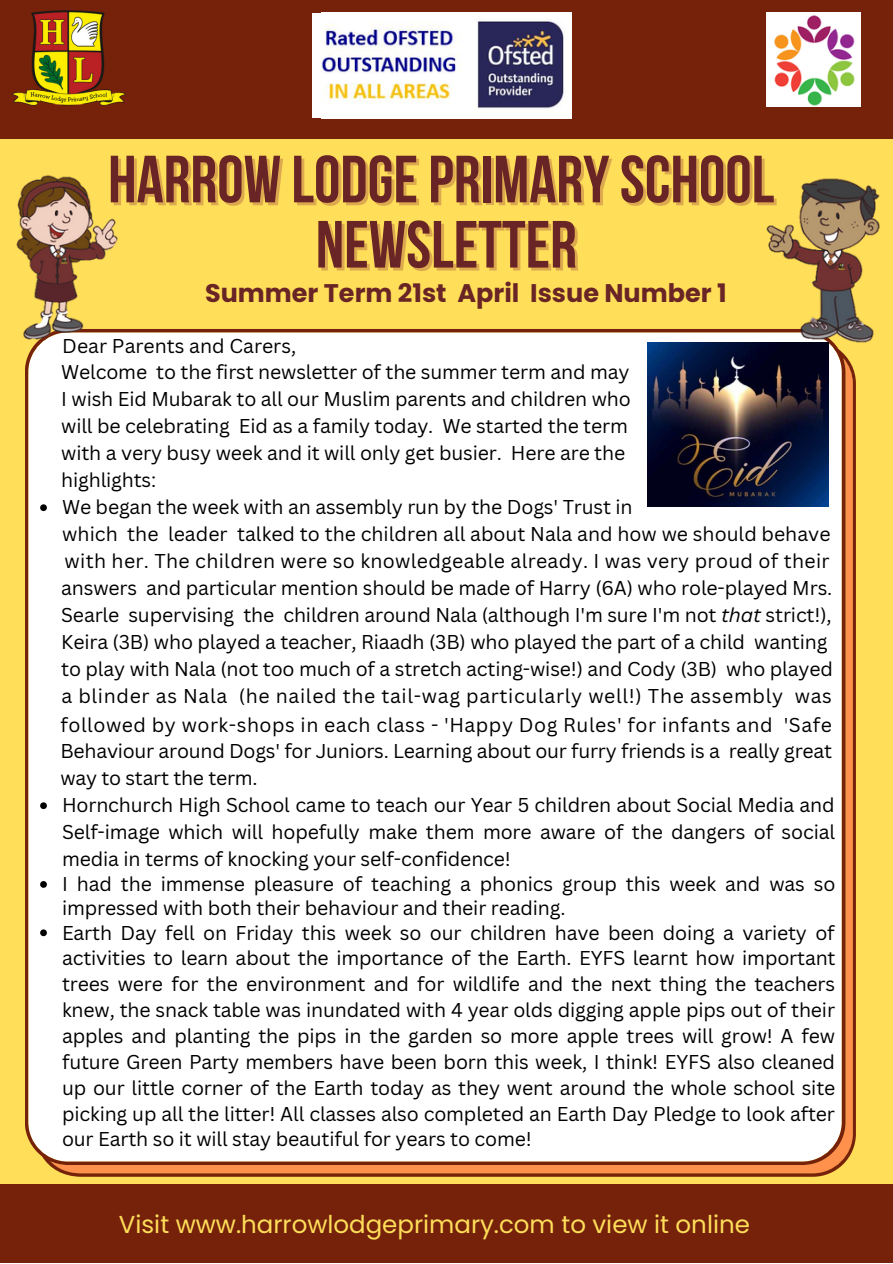
<style>
.page{position:relative;width:893px;height:1264px;background:#fff}
.page>*{position:absolute;margin:0;border:0;box-sizing:border-box;transform-origin:0 0}
.t1{font:700 66.6px/65.2px "Bebas Neue";color:#692425;text-align:center}
.t2{font:700 25.5px "Poppins";color:#692425}
.t3{font:24.45px "Poppins";color:#ffde59}
.t4{font:19.5px/25.5px "Canva Sans";letter-spacing:-.01em;color:#000}
.s1{font-style:italic}
</style>
<div class="page">
<div style="left:0;top:0;width:892px;height:1262px;background:#ffde59"></div>
<div style="left:0;top:0;width:892px;height:138px;background:#76220b"></div>
<div style="left:0;top:1183px;width:892px;height:79px;background:#76220b"></div>
<img style="left:13px;top:10px;width:112px;height:96px">
<div style="left:25px;top:329px;width:830px;height:847px;background:#fff"></div>
<img style="left:321px;top:13px;width:250px;height:105px">
<img style="left:766px;top:13px;width:94px;height:93px">
<img style="left:16px;top:175px;width:105px;height:169px">
<img style="left:757px;top:178px;width:123px;height:170px">
<div style="left:312px;top:13px;width:9px;height:104px;background:#fff"></div>
<img style="left:647px;top:342px;width:181px;height:164px">
<svg style="left:40px;top:504px;width:7px;height:7px"></svg>
<svg style="left:40px;top:802px;width:7px;height:7px"></svg>
<svg style="left:40px;top:881px;width:7px;height:6px"></svg>
<svg style="left:40px;top:929px;width:7px;height:7px"></svg>
<h1 class="t1" style="left:108px;top:153px;width:667px">HARROW LODGEPRIMARYSCHOOL<br>NEWSLETTER</h1>
<h2 class="t2" style="left:205px;top:276px;width:523px">Summer Term 21st April Issue Number 1</h2>
<p class="t4" style="left:61px;top:331px;width:571px;line-height:27px">Dear Parents and Carers,<br>Welcome to the first newsletter of the summer term and may I wish Eid Mubarak to all our Muslim parents and children who will be celebrating Eid as a family today. We started the term with a very busy week and it will only get busier. Here are the highlights:</p>
<p class="t4" style="left:61px;top:520px;width:773px;line-height:27.2px">which the leader talked to the children all about Nala and how we should behave with her. The children were so knowledgeable already. I was very proud of their answers and particular mention should be made of Harry (6A) who role-played Mrs.<br>Searle supervising the children around Nala (although I'm sure I'm not <span class="s1">that</span> strict!), Keira (3B) who played a teacher, Riaadh (3B) who played the part of a child wanting to play with Nala (not too much of a stretch acting-wise!) and Cody (3B) who played a blinder as Nala (he nailed the tail-wag particularly well!) The assembly was followed by work-shops in each class - 'Happy Dog Rules' for infants and 'Safe Behaviour around Dogs' for Juniors. Learning about our furry friends is a really great way to start the term.</p>
<p class="t4" style="left:62px;top:494px;width:572px">We began the week with an assembly run by the Dogs' Trust in</p>
<p class="t4" style="left:62px;top:791px;width:774px;line-height:27px;text-align:justify">Hornchurch High School came to teach our Year 5 children about Social Media and Self-image which will hopefully make them more aware of the dangers of social media in terms of knocking your self-confidence!</p>
<p class="t4" style="left:62px;top:870px;width:775px">I had the immense pleasure of teaching a phonics group this week and was so impressed with both their behaviour and their reading.<br>Earth Day fell on Friday this week so our children have been doing a variety of activities to learn about the importance of the Earth. EYFS learnt how important trees were for the environment and for wildlife and the next thing the teachers knew, the snack table was inundated with 4 year olds digging apple pips out of their apples and planting the pips in the garden so more apple trees will grow! A few future Green Party members have been born this week, I think! EYFS also cleaned up our little corner of the Earth today as they went around the whole school site picking up all the litter! All classes also completed an Earth Day Pledge to look after our Earth so it will stay beautiful for years to come!</p>
<p class="t3" style="left:119px;top:1207px;width:632px">Visit www.harrowlodgeprimary.com to view it online</p>
</div>
